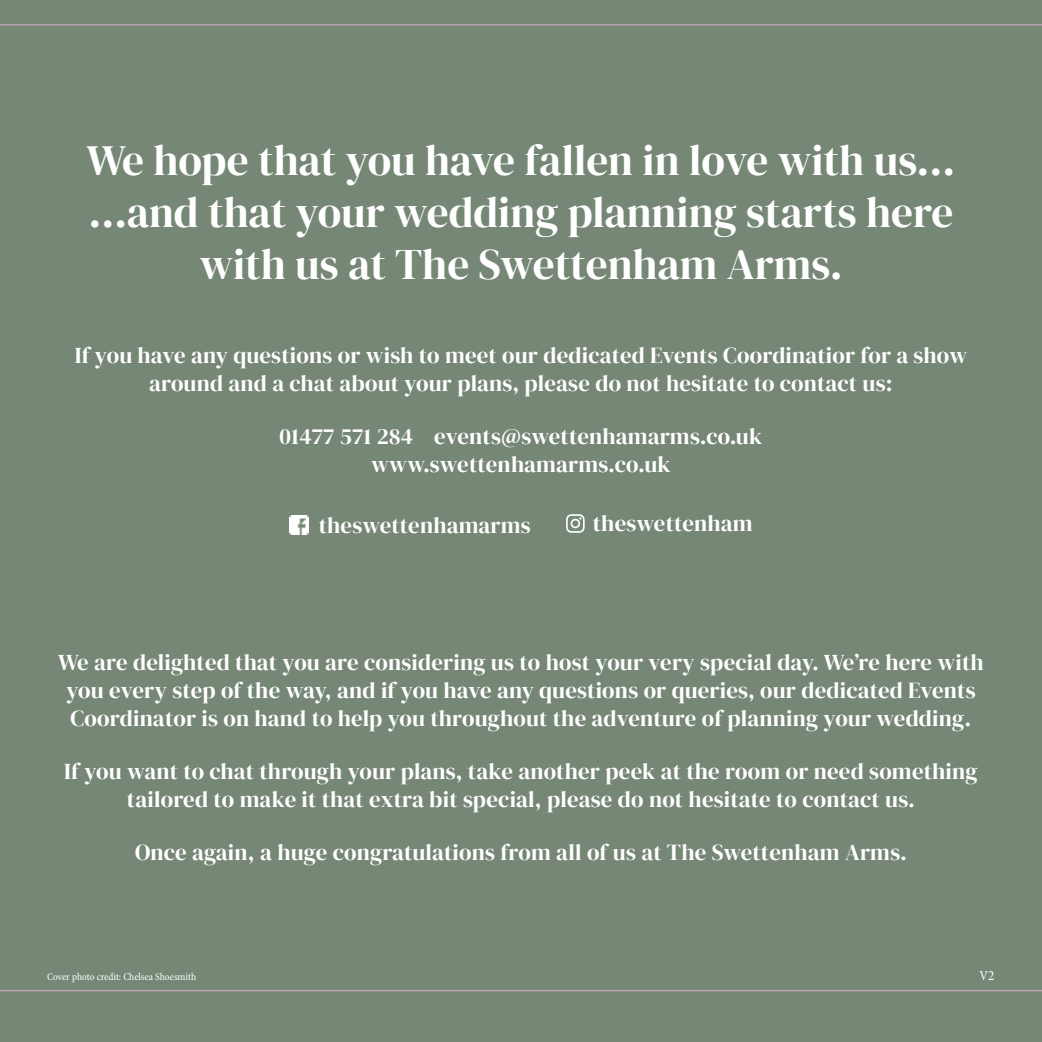
<style>
.page{position:relative;width:1042px;height:1042px;background:#768776}
.page>*{position:absolute;margin:0;border:0;box-sizing:border-box;transform-origin:0 0}
.t1{font:43.23px/51.8px "DM Serif Display";color:#fff;text-align:center}
.t2{font:22.75px/28px "DM Serif Display";letter-spacing:.01em;color:#fff;text-align:center}
.t3{font:condensed 14px "Minion Pro";color:#fff}
.t4{font:condensed 10.5px "Minion Pro";letter-spacing:-.005em;color:#fff}
</style>
<div class="page">
<hr style="left:0;top:990px;width:1042px;height:1px;background:#c4a6b8">
<hr style="left:0;top:24px;width:1042px;height:1px;background:#c4a6b8">
<img style="left:289px;top:515px;width:19px;height:19px">
<svg style="left:566px;top:514px;width:19px;height:19px"></svg>
<p class="t1" style="left:86px;top:135px;width:870px">We hope that you have fallen in love with us…</p>
<p class="t1" style="left:89px;top:187px;width:866px">…and that your wedding planning starts here with us at The Swettenham Arms.</p>
<p class="t2" style="left:75px;top:342px;width:894px">If you have any questions or wish to meet our dedicated Events Coordinatior for a show around and a chat about your plans, please do not hesitate to contact us:</p>
<p class="t2" style="left:280px;top:423px;width:484px">01477 571 284 events@swettenhamarms.co.uk www.swettenhamarms.co.uk</p>
<p class="t2" style="left:319px;top:511px;width:214px">theswettenhamarms</p>
<p class="t2" style="left:593px;top:510px;width:161px">theswettenham</p>
<p class="t2" style="left:58px;top:649px;width:927px">We are delighted that you are considering us to host your very special day. We’re here with you every step of the way, and if you have any questions or queries, our dedicated Events<br>Coordinator is on hand to help you throughout the adventure of planning your wedding.</p>
<p class="t2" style="left:64px;top:758px;width:915px">If you want to chat through your plans, take another peek at the room or need something tailored to make it that extra bit special, please do not hesitate to contact us.</p>
<p class="t2" style="left:135px;top:838px;width:773px">Once again, a huge congratulations from all of us at The Swettenham Arms.</p>
<p class="t4" style="left:47px;top:970px;width:150px">Cover photo credit: Chelsea Shoesmith</p>
<p class="t3" style="left:979px;top:966px;width:16px">V2</p>
</div>
